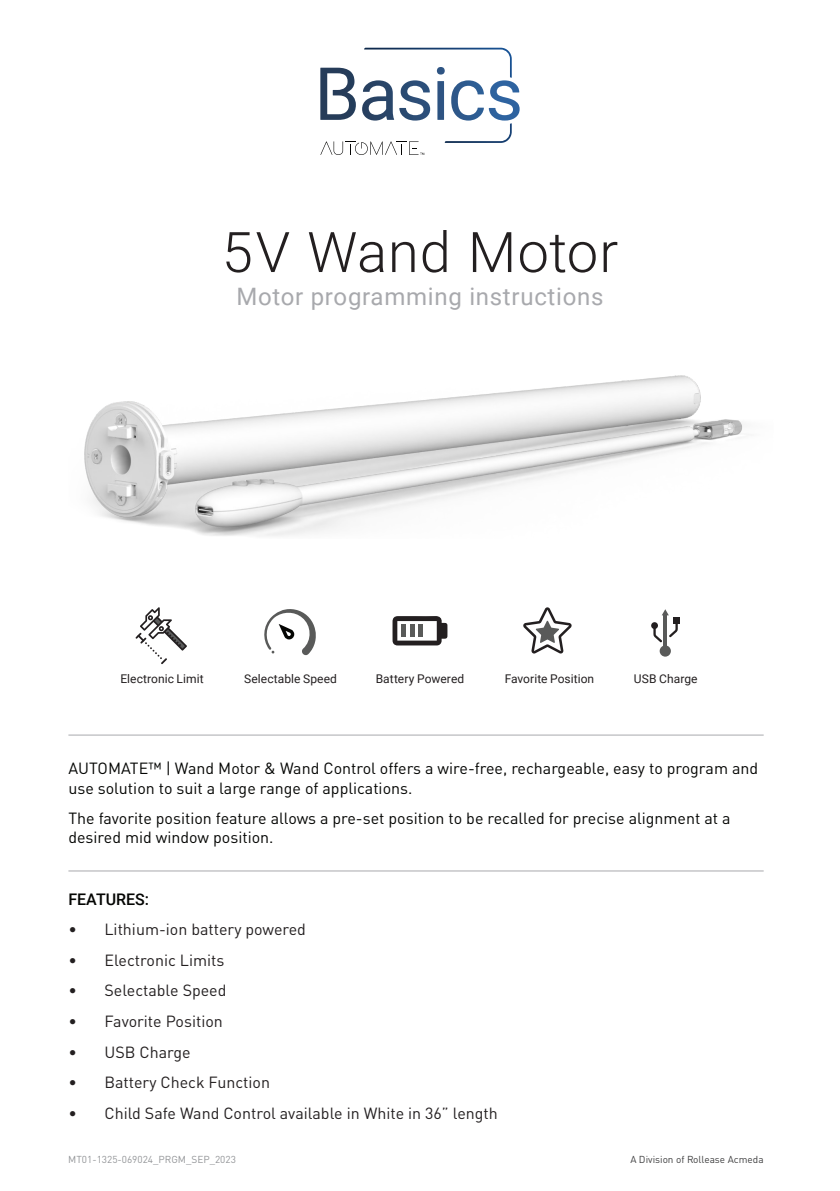
<style>
.page{position:relative;width:840px;height:1191px;background:#fff}
.page>*{position:absolute;margin:0;border:0;box-sizing:border-box;transform-origin:0 0}
.t1{font:300 56px "Roboto";letter-spacing:.015em;color:#231f20}
.t2{font:24px "Roboto";letter-spacing:.03em;color:#a8a9ad}
.Copy{font:16px/19.2px "DINOT";color:#040503}
.t3{font:16px "DINOT";color:#231f20}
.Copy-2{font:500 16px "Roboto";color:#040503}
.Copy-3{font:12px "Roboto";letter-spacing:.005em;color:#231f20}
.Copy-4{font:10px "DINOT";color:#939598}
.address{font:10px "DINOT";color:#3e3e3f}
</style>
<div class="page">
<hr style="left:68px;top:734px;width:695px;height:1px;background:#a8a9ad">
<hr style="left:68px;top:870px;width:695px;height:1px;background:#a8a9ad">
<svg style="left:320px;top:48px;width:199px;height:107px"></svg>
<svg style="left:392px;top:616px;width:55px;height:29px"></svg>
<div style="left:409px;top:624px;width:5px;height:13px;background:#595a59"></div>
<div style="left:418px;top:624px;width:5px;height:13px;background:#595a59"></div>
<hr style="left:401px;top:624px;width:4px;height:13px;background:#595a59">
<svg style="left:264px;top:609px;width:52px;height:47px"></svg>
<svg style="left:135px;top:607px;width:52px;height:57px"></svg>
<div style="left:659px;top:645px;width:11px;height:11px;background:#595a59;border-radius:50%"></div>
<svg style="left:650px;top:622px;width:7px;height:7px"></svg>
<svg style="left:653px;top:627px;width:8px;height:15px"></svg>
<svg style="left:669px;top:624px;width:8px;height:13px"></svg>
<div style="left:673px;top:617px;width:6px;height:7px;background:#231f20"></div>
<svg style="left:662px;top:609px;width:6px;height:6px"></svg>
<hr style="left:663px;top:614px;width:3px;height:33px;background:#595a59">
<svg style="left:523px;top:607px;width:48px;height:46px"></svg>
<img style="left:84px;top:375px;width:659px;height:161px">
<p class="t1" style="left:221px;top:213px;width:398px">5V Wand Motor</p>
<p class="t2" style="left:236px;top:280px;width:368px">Motor programming instructions</p>
<p class="Copy-3" style="left:120px;top:670px;width:85px">Electronic Limit</p>
<p class="Copy-3" style="left:244px;top:670px;width:94px">Selectable Speed</p>
<p class="Copy-3" style="left:375px;top:670px;width:90px">Battery Powered</p>
<p class="Copy-3" style="left:504px;top:670px;width:91px">Favorite Position</p>
<p class="Copy-3" style="left:633px;top:670px;width:65px">USB Charge</p>
<p class="Copy" style="left:68px;top:758px;width:691px">AUTOMATE™ | Wand Motor &amp; Wand Control offers a wire-free, rechargeable, easy to program and use solution to suit a large range of applications.</p>
<p class="Copy" style="left:68px;top:808px;width:663px">The favorite position feature allows a pre-set position to be recalled for precise alignment at a desired mid window position.</p>
<p class="Copy-2" style="left:68px;top:888px;width:82px">FEATURES:</p>
<p class="t3" style="left:68px;top:919px;width:239px">• Lithium-ion battery powered</p>
<p class="t3" style="left:68px;top:950px;width:157px">• Electronic Limits</p>
<p class="t3" style="left:68px;top:980px;width:159px">• Selectable Speed</p>
<p class="t3" style="left:68px;top:1011px;width:156px">• Favorite Position</p>
<p class="t3" style="left:68px;top:1041px;width:124px">• USB Charge</p>
<p class="t3" style="left:68px;top:1072px;width:203px">• Battery Check Function</p>
<p class="t3" style="left:68px;top:1102px;width:431px">• Child Safe Wand Control available in White in 36” length</p>
<p class="Copy-4" style="left:68px;top:1152px;width:169px">MT01-1325-069024_PRGM_SEP_2023</p>
<p class="address" style="left:630px;top:1152px;width:135px">A Division of Rollease Acmeda</p>
</div>
